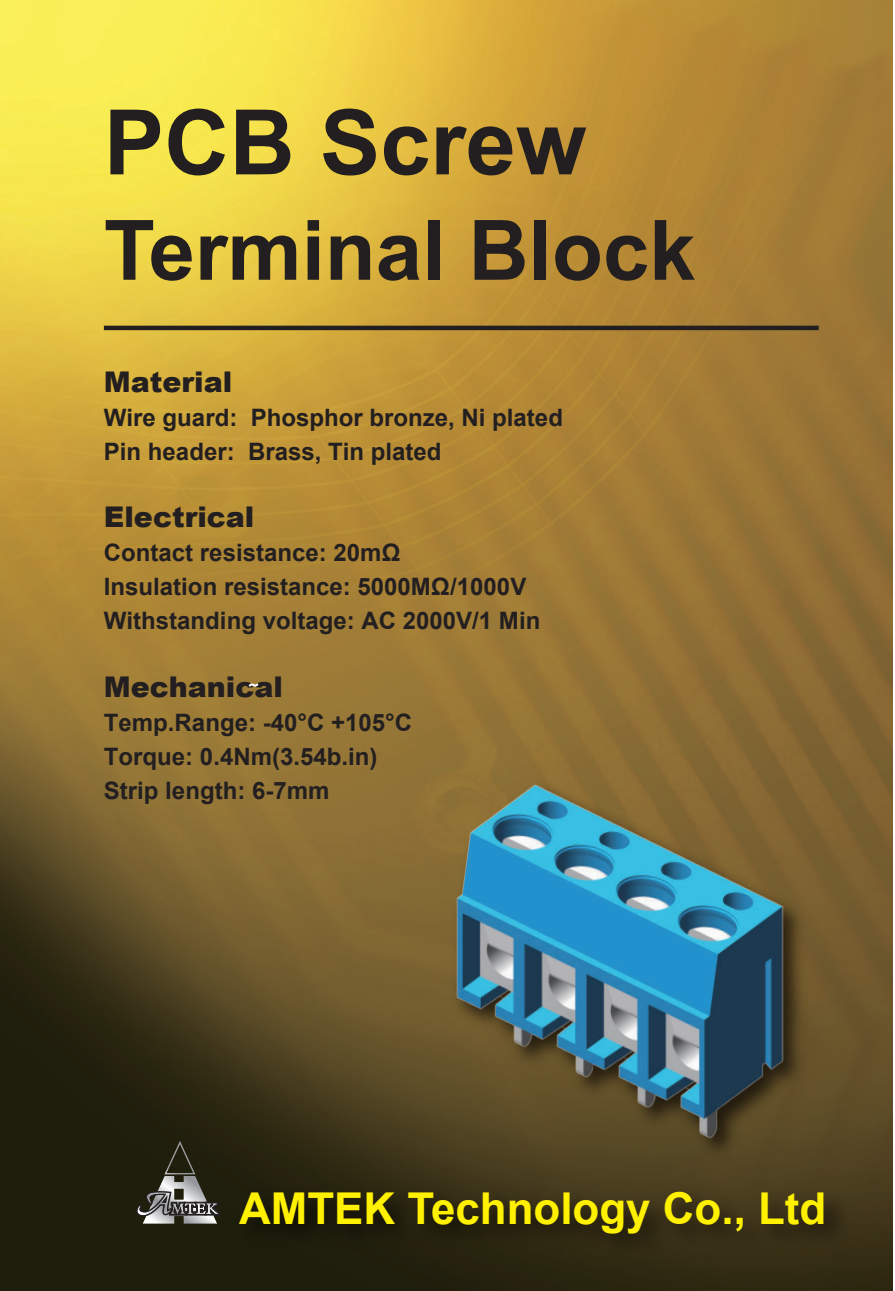
<style>
.page{position:relative;width:895px;height:1291px;background:#fff}
.page>*{position:absolute;margin:0;border:0;box-sizing:border-box;transform-origin:0 0}
.t1{font:700 90.3px "Arial";color:#231f20}
.t2{font:700 83.25px "Arial";color:#231f20}
.t3{font:700 43.95px "Arial";color:#fff101}
.t4{font:900 28.5px "Arial";color:#231f20}
.t5{font:700 24px/33.9px "Arial";color:#231f20}
.t6{font:18.9px "Sylfaen";color:#fff}
</style>
<div class="page">
<img style="left:0;top:0;width:892px;height:1290px">
<img style="left:226px;top:1173px;width:633px;height:100px">
<svg style="left:136px;top:1140px;width:84px;height:83px"></svg>
<img style="left:446px;top:774px;width:365px;height:392px">
<img style="left:447px;top:759px;width:347px;height:399px">
<svg style="left:249px;top:683px;width:9px;height:3px"></svg>
<hr style="left:104px;top:326px;width:714px;height:4px;background:#231f20">
<h1 class="t1" style="left:104px;top:109px;width:483px">PCB Screw</h1>
<h2 class="t2" style="left:104px;top:219px;width:593px">Terminal Block</h2>
<p class="t4" style="left:104px;top:365px;width:130px">Material</p>
<p class="t5" style="left:104px;top:402px;width:460px">Wire guard: Phosphor bronze, Ni plated<br>Pin header: Brass, Tin plated</p>
<p class="t4" style="left:104px;top:501px;width:152px">Electrical</p>
<p class="t5" style="left:104px;top:536px;width:438px">Contact resistance: 20mΩ<br>Insulation resistance: 5000MΩ/1000V<br>Withstanding voltage: AC 2000V/1 Min</p>
<p class="t4" style="left:104px;top:670px;width:180px">Mechanical</p>
<p class="t5" style="left:104px;top:706px;width:309px">Temp.Range: -40°C +105°C<br>Torque: 0.4Nm(3.54b.in)<br>Strip length: 6-7mm</p>
<p class="t6" style="left:249px;top:679px;width:11px">~</p>
<h3 class="t3" style="left:239px;top:1191px;width:588px">AMTEK Technology Co., Ltd</h3>
</div>
